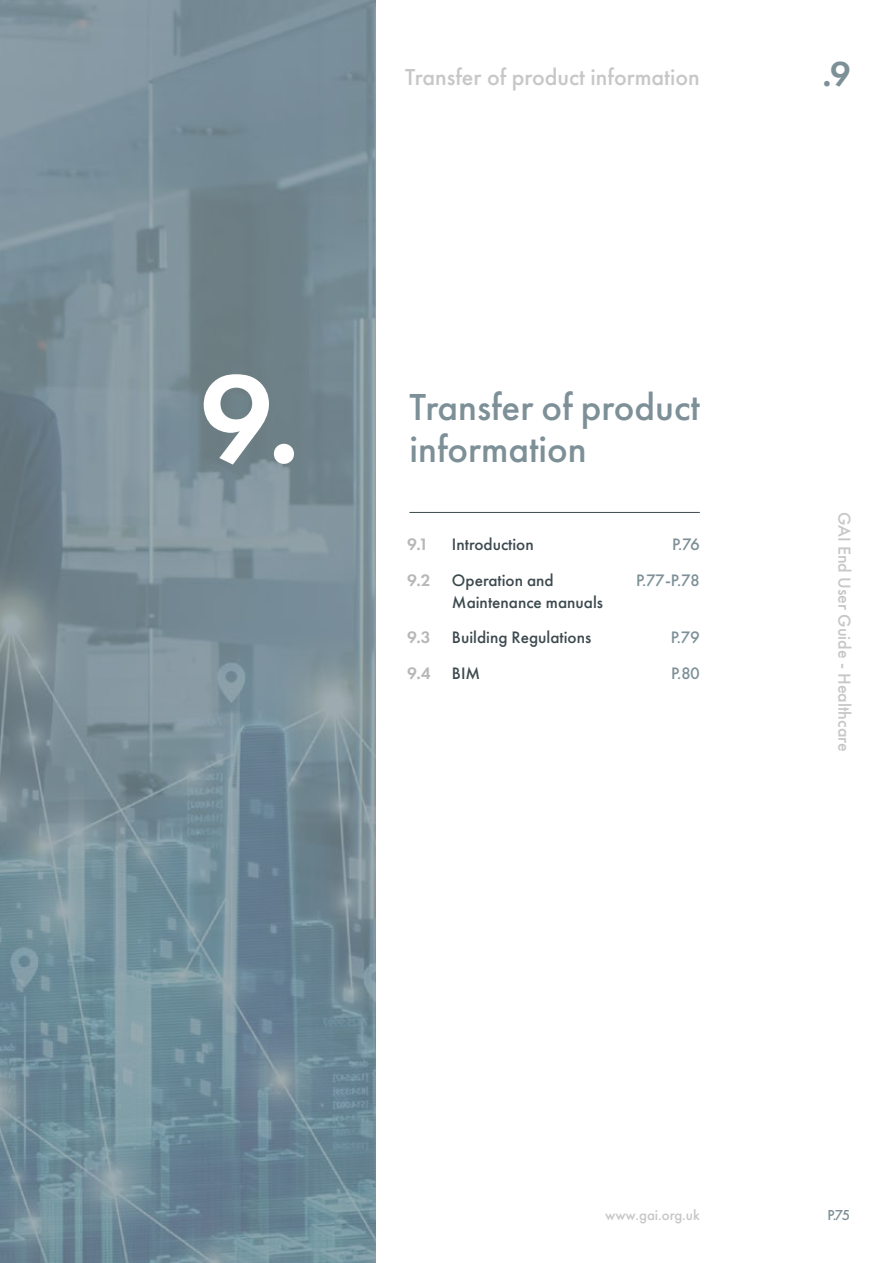
<style>
.page{position:relative;width:893px;height:1263px;background:#fff}
.page>*{position:absolute;margin:0;border:0;box-sizing:border-box;transform-origin:0 0}
.t1{font:600 129px "Futura PT";color:#fff}
.t2{font:500 39px "Futura PT";color:#7d9097}
.t3{font:600 36px "Futura PT";color:#7d9097}
.t4{font:500 24px "Futura PT";color:#c7c6c8}
.t5{font:500 18px "Futura PT";color:#c7c6c8}
.t6{font:500 17.25px/35.2px "Futura PT";color:#3c494e}
.t7{font:500 17.25px/35.2px "Futura PT";letter-spacing:-.055em;color:#7d9097;text-align:right}
.t8{font:600 17.25px "Futura PT";color:#b7b6b9}
.t9{font:500 15px "Futura PT";color:#c7c6c8}
.t10{font:500 15px "Futura PT";color:#7d9097}
.s1{font-weight:600;color:#b7b6b9}
</style>
<div class="page">
<svg style="left:0;top:0;width:375px;height:1263px;background:#768d98"></svg>
<hr style="left:409px;top:512px;width:291px;height:1px;background:#3c494e">
<h3 class="t4" style="left:405px;top:63px;width:296px">Transfer of product information</h3>
<h3 class="t3" style="left:822px;top:51px;width:30px">.9</h3>
<h1 class="t1" style="left:200px;top:338px;width:102px">9.</h1>
<h2 class="t2" style="left:409px;top:384px;width:292px">Transfer of product</h2>
<h2 class="t2" style="left:409px;top:426px;width:179px">information</h2>
<p class="t6" style="left:407px;top:527px;width:148px;text-indent:45px">Introduction<br><span class="s1">9.2</span> Operation and</p>
<p class="t6" style="left:407px;top:585px;width:197px;text-indent:45px">Maintenance manuals<br><span class="s1">9.3</span> Building Regulations<br><span class="s1">9.4</span> BIM</p>
<p class="t8" style="left:407px;top:534px;width:23px">9.1</p>
<p class="t7" style="left:636px;top:527px;width:65px">P.76<br>P.77-P.78</p>
<p class="t7" style="left:671px;top:620px;width:30px;text-align:left">P.79<br>P.80</p>
<p class="t5" style="left:855px;top:512px;width:241px;rotate:90deg">GAI End User Guide - Healthcare</p>
<p class="t9" style="left:605px;top:1206px;width:96px">www.gai.org.uk</p>
<p class="t10" style="left:828px;top:1206px;width:24px">P.75</p>
</div>
